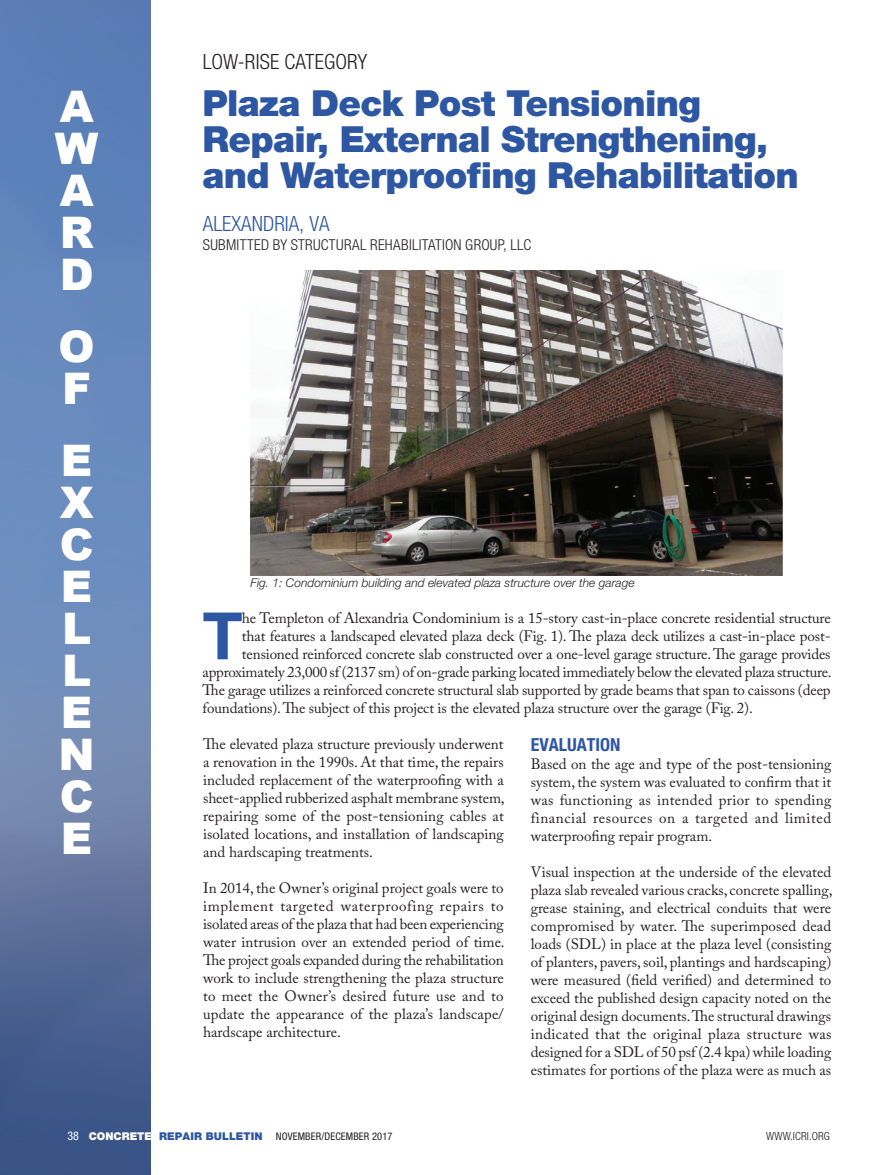
<style>
.page{position:relative;width:878px;height:1175px;background:#fff}
.page>*{position:absolute;margin:0;border:0;box-sizing:border-box;transform-origin:0 0}
.Body_first-no_indent{font:700 65.4px "Helvetica Neue LT Std";color:#2d57a2}
.t1{font:900 43.5px/42px "Arial";color:#fff;text-align:justify}
.Submitted_by{font:900 36px/36px "Helvetica Neue LT Std";letter-spacing:-.02em;color:#2d57a2}
.Body_text{font:300 condensed 21px "Helvetica Neue LT Std";letter-spacing:.005em;color:#231f20}
.Body_first-no_indent-2{font:300 condensed 21px "Helvetica Neue LT Std";color:#2d57a2}
.Body_first-no_indent-3{font:700 condensed 18px "Helvetica Neue LT Std";color:#2d57a2}
.Body_first-no_indent-4{font:15px/18px "Adobe Caslon Pro";letter-spacing:-.01em;color:#231f20;text-align:justify}
.Body_text-2{font:300 condensed 15px "Helvetica Neue LT Std";letter-spacing:.02em;color:#231f20}
.Body_first-no_indent-5{font:italic 300 12px "Helvetica Neue LT Std";color:#231f20}
.t2{font:300 condensed 11.25px "Helvetica Neue LT Std";letter-spacing:.01em;color:#231f20}
.t3{font:900 10.8px "Helvetica Neue LT Std";letter-spacing:.01em;color:#2d57a2}
.t4{font:condensed 10.5px "Helvetica Neue LT Std";letter-spacing:.01em;color:#231f20}
.s1{font-weight:400;font-stretch:condensed;font-size:12px;color:#fff}
.s2{color:#fff}
</style>
<div class="page">
<svg style="left:0;top:0;width:151px;height:1174px;background:#607dae"></svg>
<img style="left:250px;top:270px;width:532px;height:305px">
<h2 class="t1" style="left:55px;top:84px;width:45px">A W A R D</h2>
<h2 class="t1" style="left:58px;top:324px;width:38px">O<br>F</h2>
<h2 class="t1" style="left:58px;top:438px;width:38px">E X C E L L E N C E</h2>
<p class="Body_text" style="left:203px;top:50px;width:166px">LOW-RISE CATEGORY</p>
<p class="Submitted_by" style="left:202px;top:85px;width:597px">Plaza Deck Post Tensioning<br>Repair, External Strengthening, and Waterproofing Rehabilitation</p>
<p class="Body_first-no_indent-2" style="left:203px;top:212px;width:128px">ALEXANDRIA, VA</p>
<p class="Body_text-2" style="left:203px;top:236px;width:330px">SUBMITTED BY STRUCTURAL REHABILITATION GROUP, LLC</p>
<p class="Body_first-no_indent-5" style="left:250px;top:576px;width:385px">Fig. 1: Condominium building and elevated plaza structure over the garage</p>
<p class="Body_first-no_indent" style="left:202px;top:595px;width:41px">T</p>
<p class="Body_first-no_indent-4" style="left:242px;top:609px;width:590px">he Templeton of Alexandria Condominium is a 15-story cast-in-place concrete residential structure</p>
<p class="Body_first-no_indent-4" style="left:242px;top:627px;width:590px">that features a landscaped elevated plaza deck (Fig. 1). The plaza deck utilizes a cast-in-place post-</p>
<p class="Body_first-no_indent-4" style="left:242px;top:645px;width:590px">tensioned reinforced concrete slab constructed over a one-level garage structure. The garage provides</p>
<p class="Body_first-no_indent-4" style="left:202px;top:663px;width:630px">approximately 23,000 sf (2137 sm) of on-grade parking located immediately below the elevated plaza structure.</p>
<p class="Body_first-no_indent-4" style="left:202px;top:681px;width:629px">The garage utilizes a reinforced concrete structural slab supported by grade beams that span to caissons (deep</p>
<p class="Body_first-no_indent-4" style="left:202px;top:699px;width:551px">foundations). The subject of this project is the elevated plaza structure over the garage (Fig. 2).</p>
<p class="Body_first-no_indent-4" style="left:203px;top:735px;width:303px">The elevated plaza structure previously underwent a renovation in the 1990s. At that time, the repairs included replacement of the waterproofing with a sheet-applied rubberized asphalt membrane system, repairing some of the post-tensioning cables at isolated locations, and installation of landscaping and hardscaping treatments.</p>
<p class="Body_first-no_indent-4" style="left:203px;top:879px;width:303px">In 2014, the Owner’s original project goals were to implement targeted waterproofing repairs to isolated areas of the plaza that had been experiencing water intrusion over an extended period of time.<br>The project goals expanded during the rehabilitation work to include strengthening the plaza structure to meet the Owner’s desired future use and to update the appearance of the plaza’s landscape/ hardscape architecture.</p>
<p class="Body_first-no_indent-3" style="left:530px;top:734px;width:91px">EVALUATION</p>
<p class="Body_first-no_indent-4" style="left:530px;top:755px;width:302px">Based on the age and type of the post-tensioning system, the system was evaluated to confirm that it was functioning as intended prior to spending financial resources on a targeted and limited waterproofing repair program.</p>
<p class="Body_first-no_indent-4" style="left:530px;top:863px;width:303px">Visual inspection at the underside of the elevated plaza slab revealed various cracks, concrete spalling, grease staining, and electrical conduits that were compromised by water. The superimposed dead loads (SDL) in place at the plaza level (consisting of planters, pavers, soil, plantings and hardscaping) were measured (field verified) and determined to exceed the published design capacity noted on the original design documents. The structural drawings indicated that the original plaza structure was designed for a SDL of 50 psf (2.4 kpa) while loading estimates for portions of the plaza were as much as</p>
<p class="t3" style="left:68px;top:1130px;width:197px"><span class="s1">38</span> <span class="s2">CONCRETE</span> REPAIR BULLETIN</p>
<p class="t4" style="left:276px;top:1130px;width:118px">NOVEMBER/DECEMBER 2017</p>
<p class="t2" style="left:766px;top:1129px;width:65px">WWW.ICRI.ORG</p>
</div>
